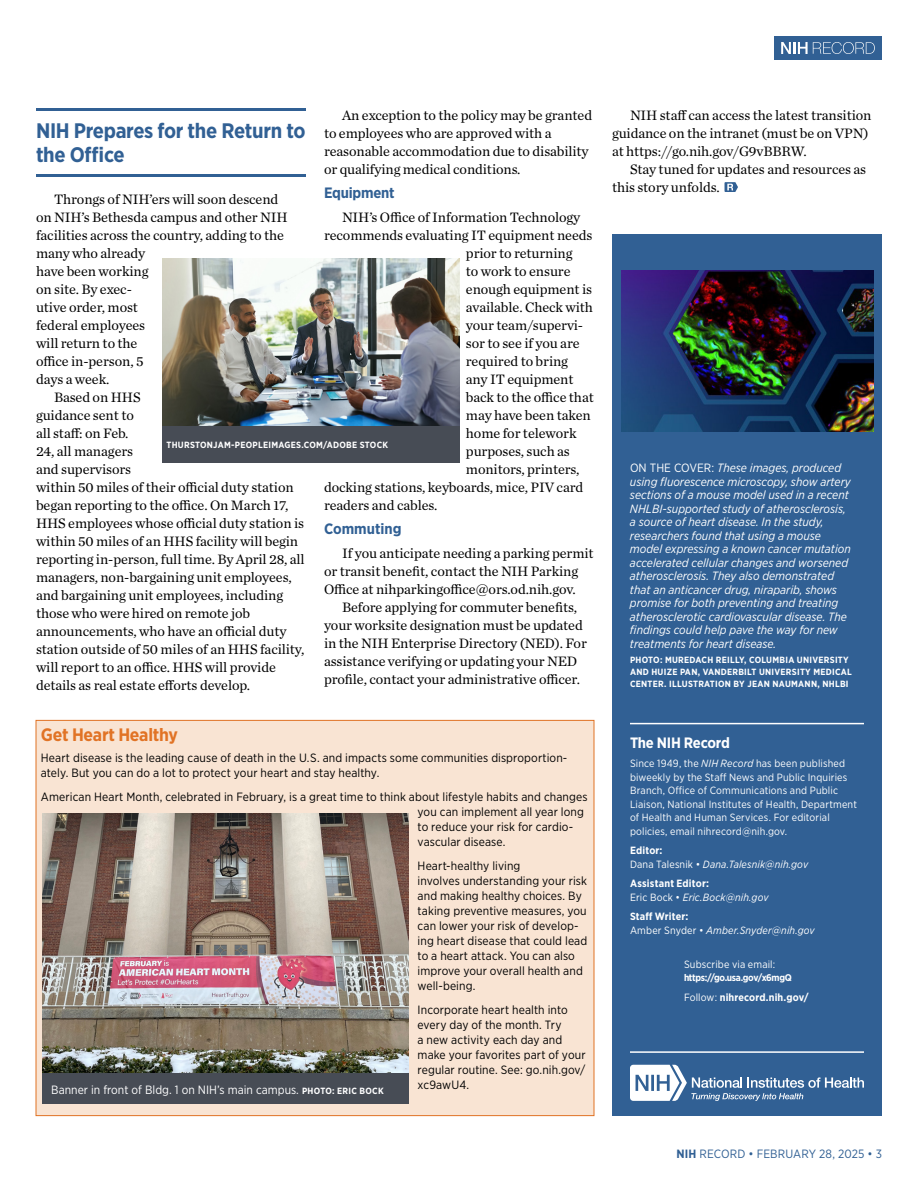
<style>
.page{position:relative;width:918px;height:1188px;background:#fff}
.page>*{position:absolute;margin:0;border:0;box-sizing:border-box;transform-origin:0 0}
.Head_1_Line_Rules_without_byline{font:700 21px/24px "Gotham Narrow";letter-spacing:-.015em;color:#316094}
.Head__Briefs{font:700 18px "Gotham Narrow";letter-spacing:-.015em;color:#e17325}
.Head_2_Subheads_Body_1{font:700 15px "Gotham Narrow";letter-spacing:-.015em;color:#316094}
.Head_2_Subheads_Body_1-2{font:700 15px "Gotham Narrow";letter-spacing:-.015em;color:#fff}
.Body_1{font:14.25px/18px "Chronicle Text G1";letter-spacing:-.005em;color:#000}
.Body_2__Briefs_and_Sidebar{font:12px/15px "Gotham Narrow";letter-spacing:.01em;color:#000}
.Photo_caption_reverse{font:italic 12px/13.5px "Gotham Narrow";color:#fff}
.Photo_caption_reverse-2{font:12px "Gotham Narrow";color:#fff}
.t1{font:12px "Gotham Narrow";letter-spacing:.01em;color:#316094}
.Body_2__Briefs_and_Sidebar-2{font:10.5px/13.5px "Gotham Narrow";letter-spacing:.015em;color:#fff}
.Body_2__Briefs_and_Sidebar-3{font:italic 10.5px/13.5px "Gotham Narrow";letter-spacing:.015em;color:#fff}
.Body_2__Briefs_and_Sidebar-4{font:700 10.5px "Gotham Narrow";letter-spacing:.015em;color:#fff}
.Body_2__Briefs_and_Sidebar-5{font:700 9.75px "Gotham Narrow";letter-spacing:-.035em;color:#fff}
.Photo_credit_reverse{font:700 9px/12px "Gotham Narrow";letter-spacing:.03em;color:#fff}
.Photo_caption_reverse-3{font:700 9px "Gotham Narrow";letter-spacing:.03em;color:#fff}
.s1{font-weight:700;font-size:9px}
.s2{font-style:normal}
.s3{font-style:italic}
.s4{font-weight:700;font-style:normal}
.s5{font-weight:400}
.s6{font-weight:700}
</style>
<div class="page">
<div style="left:774px;top:36px;width:108px;height:24px;background:#316094"></div>
<svg style="left:781px;top:42px;width:94px;height:12px"></svg>
<hr style="left:36px;top:108px;width:270px;height:3px;background:#316094">
<hr style="left:36px;top:174px;width:270px;height:3px;background:#316094">
<svg style="left:725px;top:182px;width:13px;height:10px"></svg>
<div style="left:612px;top:234px;width:270px;height:882px;background:#316094"></div>
<img style="left:621px;top:271px;width:253px;height:161px">
<hr style="left:630px;top:723px;width:234px;height:1px;background:#fff">
<svg style="left:630px;top:1065px;width:234px;height:36px"></svg>
<hr style="left:630px;top:1051px;width:234px;height:2px;background:#fff">
<img style="left:162px;top:258px;width:298px;height:168px">
<div style="left:162px;top:426px;width:298px;height:37px;background:#474c55"></div>
<div style="left:36px;top:720px;width:558px;height:396px;background:#f9e4d3"></div>
<img style="left:42px;top:814px;width:367px;height:260px">
<div style="left:42px;top:1074px;width:367px;height:30px;background:#474c55"></div>
<p class="Body_1" style="left:324px;top:105px;width:270px;text-indent:18px">An exception to the policy may be granted to employees who are approved with a reasonable accommodation due to disability or qualifying medical conditions.</p>
<p class="Head_2_Subheads_Body_1" style="left:324px;top:183px;width:72px">Equipment</p>
<p class="Body_1" style="left:342px;top:207px;width:240px">NIH’s Office of Information Technology</p>
<p class="Body_1" style="left:324px;top:225px;width:270px">recommends evaluating IT equipment needs</p>
<p class="Body_1" style="left:466px;top:243px;width:108px">prior to returning</p>
<p class="Body_1" style="left:466px;top:261px;width:106px">to work to ensure</p>
<p class="Body_1" style="left:466px;top:279px;width:128px">enough equipment is</p>
<p class="Body_1" style="left:466px;top:297px;width:129px">available. Check with</p>
<p class="Body_1" style="left:466px;top:315px;width:119px">your team/supervi-</p>
<p class="Body_1" style="left:466px;top:333px;width:115px">sor to see if you are</p>
<p class="Body_1" style="left:466px;top:351px;width:104px">required to bring</p>
<p class="Body_1" style="left:466px;top:369px;width:109px">any IT equipment</p>
<p class="Body_1" style="left:466px;top:387px;width:129px">back to the office that</p>
<p class="Body_1" style="left:466px;top:405px;width:126px">may have been taken</p>
<p class="Body_1" style="left:466px;top:423px;width:112px">home for telework</p>
<p class="Body_1" style="left:466px;top:441px;width:106px">purposes, such as</p>
<p class="Body_1" style="left:466px;top:459px;width:115px">monitors, printers,</p>
<p class="Body_1" style="left:324px;top:477px;width:261px">docking stations, keyboards, mice, PIV card</p>
<p class="Body_1" style="left:324px;top:495px;width:115px">readers and cables.</p>
<p class="Head_2_Subheads_Body_1" style="left:324px;top:519px;width:79px">Commuting</p>
<p class="Body_1" style="left:324px;top:543px;width:271px;text-indent:18px">If you anticipate needing a parking permit or transit benefit, contact the NIH Parking<br>Office at nihparkingoffice@ors.od.nih.gov.</p>
<p class="Body_1" style="left:324px;top:597px;width:264px;text-indent:18px">Before applying for commuter benefits, your worksite designation must be updated in the NIH Enterprise Directory (NED). For assistance verifying or updating your NED profile, contact your administrative officer.</p>
<p class="Head_1_Line_Rules_without_byline" style="left:36px;top:118px;width:271px">NIH Prepares for the Return to the Office</p>
<p class="Body_1" style="left:36px;top:189px;width:253px;text-indent:18px">Throngs of NIH’ers will soon descend on NIH’s Bethesda campus and other NIH facilities across the country, adding to the many who already<br>have been working<br>on site. By exec-<br>utive order, most<br>federal employees<br>will return to the<br>office in-person, 5<br>days a week.</p>
<p class="Body_1" style="left:36px;top:387px;width:270px;text-indent:18px">Based on HHS<br>guidance sent to<br>all staff: on Feb.<br>24, all managers<br>and supervisors<br>within 50 miles of their official duty station began reporting to the office. On March 17, HHS employees whose official duty station is within 50 miles of an HHS facility will begin reporting in-person, full time. By April 28, all managers, non-bargaining unit employees, and bargaining unit employees, including those who were hired on remote job announcements, who have an official duty station outside of 50 miles of an HHS facility, will report to an office. HHS will provide details as real estate efforts develop.</p>
<p class="Photo_caption_reverse-3" style="left:166px;top:439px;width:223px">THURSTONJAM-PEOPLEIMAGES.COM/ADOBE STOCK</p>
<p class="Head__Briefs" style="left:41px;top:723px;width:139px">Get Heart Healthy</p>
<p class="Body_2__Briefs_and_Sidebar" style="left:41px;top:750px;width:528px">Heart disease is the leading cause of death in the U.S. and impacts some communities disproportion&shy;ately. But you can do a lot to protect your heart and stay healthy.</p>
<p class="Body_2__Briefs_and_Sidebar" style="left:418px;top:789px;width:172px;text-indent:-377px">American Heart Month, celebrated in February, is a great time to think about lifestyle habits and changes you can implement all year long to reduce your risk for cardio&shy;vascular disease.</p>
<p class="Body_2__Briefs_and_Sidebar" style="left:418px;top:858px;width:171px">Heart-healthy living<br>involves understanding your risk and making healthy choices. By taking preventive measures, you can lower your risk of develop&shy;ing heart disease that could lead to a heart attack. You can also improve your overall health and well-being.</p>
<p class="Body_2__Briefs_and_Sidebar" style="left:418px;top:1002px;width:169px">Incorporate heart health into every day of the month. Try<br>a new activity each day and make your favorites part of your regular routine. See: go.nih.gov/ xc9awU4.</p>
<p class="Photo_caption_reverse-2" style="left:51px;top:1082px;width:334px">Banner in front of Bldg. 1 on NIH’s main campus. <span class="s1">PHOTO: ERIC BOCK</span></p>
<p class="Body_1" style="left:612px;top:105px;width:261px;text-indent:18px">NIH staff can access the latest transition guidance on the intranet (must be on VPN) at https://go.nih.gov/G9vBBRW.</p>
<p class="Body_1" style="left:612px;top:159px;width:256px;text-indent:18px">Stay tuned for updates and resources as this story unfolds.</p>
<p class="Photo_caption_reverse" style="left:630px;top:461px;width:222px"><span class="s2">ON THE COVER:</span> These images, produced using fluorescence microscopy, show artery sections of a mouse model used in a recent NHLBI-supported study of atherosclerosis, a source of heart disease. In the study, researchers found that using a mouse model expressing a known cancer mutation accelerated cellular changes and worsened atherosclerosis. They also demonstrated that an anticancer drug, niraparib, shows promise for both preventing and treating atherosclerotic cardiovascular disease. The findings could help pave the way for new treatments for heart disease.</p>
<p class="Photo_credit_reverse" style="left:630px;top:654px;width:223px">PHOTO: MUREDACH REILLY, COLUMBIA UNIVERSITY<br>AND HUIZE PAN, VANDERBILT UNIVERSITY MEDICAL<br>CENTER. ILLUSTRATION BY JEAN NAUMANN, NHLBI</p>
<p class="Head_2_Subheads_Body_1-2" style="left:630px;top:733px;width:101px">The NIH Record</p>
<p class="Body_2__Briefs_and_Sidebar-2" style="left:630px;top:756px;width:229px">Since 1949, the <span class="s3">NIH Record</span> has been published biweekly by the Staff News and Public Inquiries Branch, Office of Communications and Public Liaison, National Institutes of Health, Department of Health and Human Services. For editorial policies, email nihrecord@nih.gov.</p>
<p class="Body_2__Briefs_and_Sidebar-3" style="left:630px;top:843px;width:180px"><span class="s4">Editor:<br></span><span class="s2">Dana Talesnik •</span> Dana.Talesnik@nih.gov</p>
<p class="Body_2__Briefs_and_Sidebar-3" style="left:630px;top:876px;width:140px"><span class="s4">Assistant Editor:<br></span><span class="s2">Eric Bock •</span> Eric.Bock@nih.gov</p>
<p class="Body_2__Briefs_and_Sidebar-3" style="left:630px;top:909px;width:186px"><span class="s4">Staff Writer:<br></span><span class="s2">Amber Snyder •</span> Amber.Snyder@nih.gov</p>
<p class="Body_2__Briefs_and_Sidebar-2" style="left:684px;top:957px;width:93px">Subscribe via email:</p>
<p class="Body_2__Briefs_and_Sidebar-5" style="left:684px;top:972px;width:109px">https://go.usa.gov/x6mgQ</p>
<p class="Body_2__Briefs_and_Sidebar-4" style="left:684px;top:990px;width:126px"><span class="s5">Follow:</span> nihrecord.nih.gov/</p>
<p class="t1" style="left:676px;top:1146px;width:207px"><span class="s6">NIH</span> RECORD • FEBRUARY 28, 2025 • 3</p>
</div>
